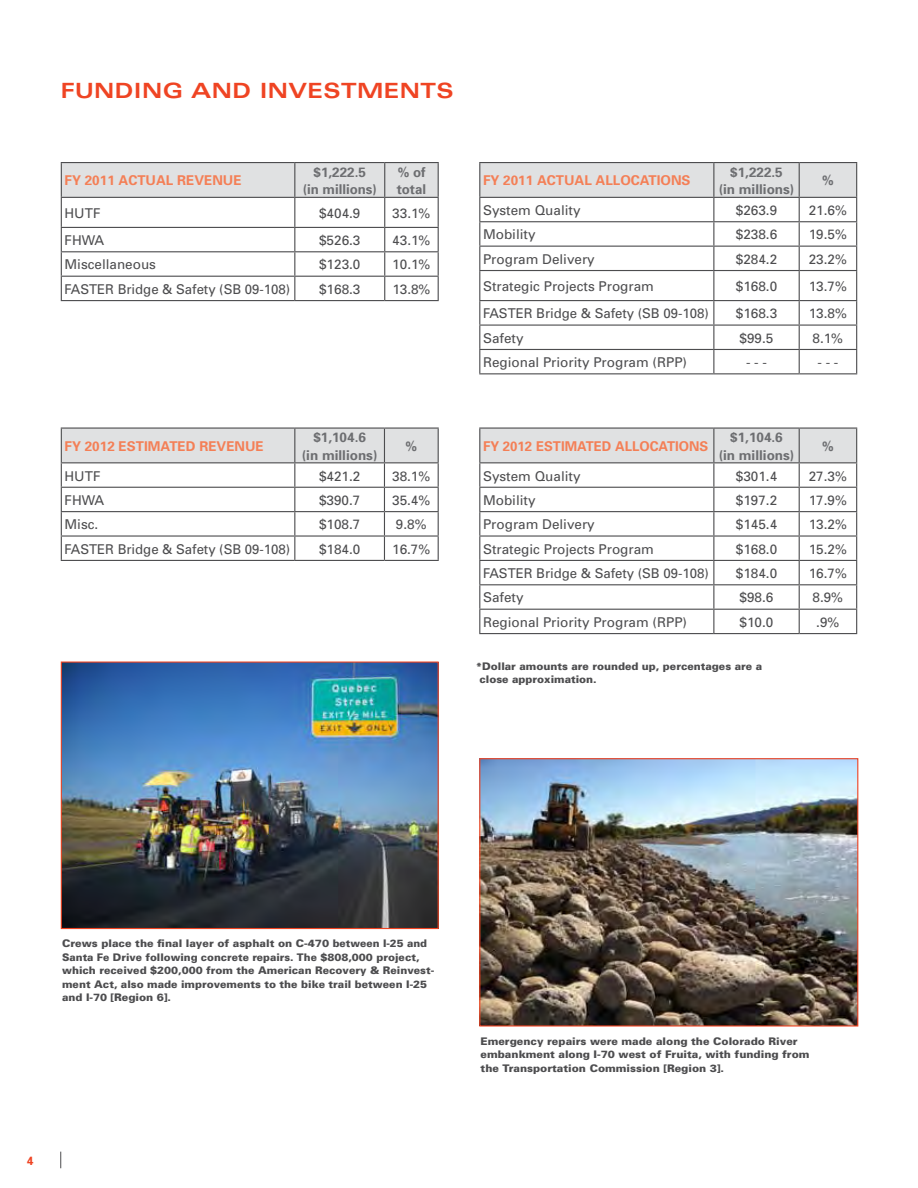
<style>
.page{position:relative;width:918px;height:1188px;background:#fff}
.page>*{position:absolute;margin:0;border:0;box-sizing:border-box;transform-origin:0 0}
.t1{font:700 expanded 21px "Univers";letter-spacing:.02em;color:#ef4423}
.t2{font:13.5px "Univers";color:#4d4d4f}
.t3{font:700 13.5px/17.2px "Univers";color:#6d6e71;text-align:center}
.t4{font:700 13.5px "Univers";color:#f47f56}
.t5{font:700 12px "Univers";color:#ef4423}
.t6{font:900 10.5px/13.5px "Univers";color:#4d4d4f}
</style>
<div class="page">
<svg style="left:60px;top:1152px;width:1px;height:16px"></svg>
<hr style="left:61px;top:162px;width:234px;height:1px;background:#4d4d4f">
<hr style="left:295px;top:162px;width:90px;height:1px;background:#4d4d4f">
<hr style="left:385px;top:162px;width:54px;height:1px;background:#4d4d4f">
<svg style="left:61px;top:163px;width:378px;height:137px"></svg>
<hr style="left:61px;top:300px;width:234px;height:1px;background:#4d4d4f">
<hr style="left:295px;top:300px;width:90px;height:1px;background:#4d4d4f">
<hr style="left:385px;top:300px;width:54px;height:1px;background:#4d4d4f">
<hr style="left:479px;top:162px;width:235px;height:1px;background:#4d4d4f">
<hr style="left:714px;top:162px;width:85px;height:1px;background:#4d4d4f">
<hr style="left:799px;top:162px;width:58px;height:1px;background:#4d4d4f">
<svg style="left:479px;top:163px;width:378px;height:210px"></svg>
<hr style="left:479px;top:373px;width:235px;height:1px;background:#4d4d4f">
<hr style="left:714px;top:373px;width:85px;height:1px;background:#4d4d4f">
<hr style="left:799px;top:373px;width:58px;height:1px;background:#4d4d4f">
<svg style="left:479px;top:428px;width:378px;height:205px"></svg>
<hr style="left:479px;top:633px;width:235px;height:1px;background:#4d4d4f">
<hr style="left:714px;top:633px;width:85px;height:1px;background:#4d4d4f">
<hr style="left:799px;top:633px;width:58px;height:1px;background:#4d4d4f">
<svg style="left:61px;top:428px;width:378px;height:132px"></svg>
<hr style="left:61px;top:560px;width:234px;height:1px;background:#4d4d4f">
<hr style="left:295px;top:560px;width:89px;height:1px;background:#4d4d4f">
<hr style="left:384px;top:560px;width:55px;height:1px;background:#4d4d4f">
<img style="left:63px;top:664px;width:374px;height:263px">
<div style="left:61px;top:662px;width:378px;height:267px;border:1px solid #ef4423"></div>
<img style="left:481px;top:760px;width:375px;height:265px">
<div style="left:479px;top:758px;width:379px;height:269px;border:1px solid #ef4423"></div>
<h1 class="t1" style="left:61px;top:78px;width:392px">FUNDING AND I NVESTMENTS</h1>
<p class="t4" style="left:65px;top:172px;width:132px">FY 2011 ACTUAL REVEN</p>
<p class="t4" style="left:223px;top:172px;width:19px">UE</p>
<p class="t3" style="left:303px;top:163px;width:76px">$1,222.5<br>(IN MILLIONS)</p>
<p class="t3" style="left:397px;top:163px;width:31px;text-align:left">% OF<br>TOTAL</p>
<p class="t2" style="left:65px;top:205px;width:38px">HUTF</p>
<p class="t2" style="left:319px;top:205px;width:43px">$404.9</p>
<p class="t2" style="left:392px;top:205px;width:40px">33.1%</p>
<p class="t2" style="left:65px;top:232px;width:41px">FHWA</p>
<p class="t2" style="left:319px;top:232px;width:43px">$526.3</p>
<p class="t2" style="left:392px;top:232px;width:40px">43.1%</p>
<p class="t2" style="left:65px;top:256px;width:93px">Miscellaneous</p>
<p class="t2" style="left:319px;top:256px;width:43px">$123.0</p>
<p class="t2" style="left:392px;top:256px;width:40px">10.1%</p>
<p class="t2" style="left:65px;top:281px;width:227px">FASTER Bridge &amp; Safety (SB 09-108)</p>
<p class="t2" style="left:319px;top:281px;width:43px">$168.3</p>
<p class="t2" style="left:392px;top:281px;width:40px">13.8%</p>
<p class="t4" style="left:65px;top:438px;width:72px">FY 2012 ESTIMATED</p>
<p class="t4" style="left:199px;top:438px;width:19px">REVEN</p>
<p class="t4" style="left:245px;top:438px;width:19px">UE</p>
<p class="t3" style="left:302px;top:428px;width:77px">$1,104.6<br>(IN MILLIONS)</p>
<p class="t3" style="left:405px;top:437px;width:14px">%</p>
<p class="t2" style="left:65px;top:467px;width:38px">HUTF</p>
<p class="t2" style="left:319px;top:467px;width:43px">$421.2</p>
<p class="t2" style="left:392px;top:467px;width:40px">38.1%</p>
<p class="t2" style="left:65px;top:492px;width:41px">FHWA</p>
<p class="t2" style="left:319px;top:492px;width:43px">$390.7</p>
<p class="t2" style="left:392px;top:492px;width:40px">35.4%</p>
<p class="t2" style="left:65px;top:516px;width:35px">Misc.</p>
<p class="t2" style="left:319px;top:516px;width:43px">$108.7</p>
<p class="t2" style="left:396px;top:516px;width:32px">9.8%</p>
<p class="t2" style="left:65px;top:540px;width:227px">FASTER Bridge &amp; Safety (SB 09-108)</p>
<p class="t2" style="left:319px;top:540px;width:43px">$184.0</p>
<p class="t2" style="left:392px;top:540px;width:40px">16.7%</p>
<p class="t4" style="left:483px;top:172px;width:147px">FY 2011 ACTUAL ALLOCATIONS</p>
<p class="t3" style="left:719px;top:163px;width:77px">$1,222.5<br>(IN MILLIONS)</p>
<p class="t3" style="left:822px;top:172px;width:14px">%</p>
<p class="t2" style="left:483px;top:202px;width:99px">System Quality</p>
<p class="t2" style="left:736px;top:202px;width:43px">$263.9</p>
<p class="t2" style="left:809px;top:202px;width:40px">21.6%</p>
<p class="t2" style="left:483px;top:226px;width:54px">Mobility</p>
<p class="t2" style="left:736px;top:226px;width:43px">$238.6</p>
<p class="t2" style="left:809px;top:226px;width:40px">19.5%</p>
<p class="t2" style="left:483px;top:251px;width:113px">Program Delivery</p>
<p class="t2" style="left:736px;top:251px;width:43px">$284.2</p>
<p class="t2" style="left:809px;top:251px;width:40px">23.2%</p>
<p class="t2" style="left:483px;top:278px;width:173px">Strategic Projects Program</p>
<p class="t2" style="left:736px;top:278px;width:43px">$168.0</p>
<p class="t2" style="left:809px;top:278px;width:40px">13.7%</p>
<p class="t2" style="left:483px;top:305px;width:227px">FASTER Bridge &amp; Safety (SB 09-108)</p>
<p class="t2" style="left:736px;top:305px;width:43px">$168.3</p>
<p class="t2" style="left:809px;top:305px;width:40px">13.8%</p>
<p class="t2" style="left:483px;top:330px;width:42px">Safety</p>
<p class="t2" style="left:740px;top:330px;width:35px">$99.5</p>
<p class="t2" style="left:813px;top:330px;width:32px">8.1%</p>
<p class="t2" style="left:483px;top:354px;width:206px">Regional Priority Program (RPP)</p>
<p class="t2" style="left:746px;top:354px;width:22px">- - -</p>
<p class="t2" style="left:817px;top:354px;width:22px">- - -</p>
<p class="t4" style="left:483px;top:438px;width:71px">FY 2012 ESTIMATED</p>
<p class="t4" style="left:615px;top:438px;width:34px">ALLOCATIONS</p>
<p class="t3" style="left:719px;top:428px;width:77px">$1,104.6<br>(IN MILLIONS)</p>
<p class="t3" style="left:822px;top:437px;width:14px">%</p>
<p class="t2" style="left:483px;top:467px;width:99px">System Quality</p>
<p class="t2" style="left:736px;top:467px;width:43px">$301.4</p>
<p class="t2" style="left:809px;top:467px;width:40px">27.3%</p>
<p class="t2" style="left:483px;top:492px;width:54px">Mobility</p>
<p class="t2" style="left:736px;top:492px;width:43px">$197.2</p>
<p class="t2" style="left:809px;top:492px;width:40px">17.9%</p>
<p class="t2" style="left:483px;top:516px;width:113px">Program Delivery</p>
<p class="t2" style="left:736px;top:516px;width:43px">$145.4</p>
<p class="t2" style="left:809px;top:516px;width:40px">13.2%</p>
<p class="t2" style="left:483px;top:540px;width:173px">Strategic Projects Program</p>
<p class="t2" style="left:736px;top:540px;width:43px">$168.0</p>
<p class="t2" style="left:809px;top:540px;width:40px">15.2%</p>
<p class="t2" style="left:483px;top:565px;width:227px">FASTER Bridge &amp; Safety (SB 09-108)</p>
<p class="t2" style="left:736px;top:565px;width:43px">$184.0</p>
<p class="t2" style="left:809px;top:565px;width:40px">16.7%</p>
<p class="t2" style="left:483px;top:589px;width:42px">Safety</p>
<p class="t2" style="left:740px;top:589px;width:35px">$98.6</p>
<p class="t2" style="left:813px;top:589px;width:32px">8.9%</p>
<p class="t2" style="left:483px;top:614px;width:206px">Regional Priority Program (RPP)</p>
<p class="t2" style="left:740px;top:614px;width:35px">$10.0</p>
<p class="t2" style="left:816px;top:614px;width:25px">.9%</p>
<p class="t6" style="left:480px;top:659px;width:284px;text-indent:-3px">*Dollar amounts are rounded up, percentages are a close approximation.</p>
<p class="t6" style="left:62px;top:937px;width:374px">Crews place the final layer of asphalt on C-470 between I-25 and Santa Fe Drive following concrete repairs. The $808,000 project, which received $200,000 from the American Recovery &amp; Reinvest&shy;ment Act, also made improvements to the bike trail between I-25 and I-70 [Region 6].</p>
<p class="t5" style="left:27px;top:1153px;width:8px">4</p>
<p class="t6" style="left:481px;top:1034px;width:330px">Emergency repairs were made along the Colorado River embankment along I-70 west of Fruita, with funding from the Transportation Commission [Region 3].</p>
</div>
